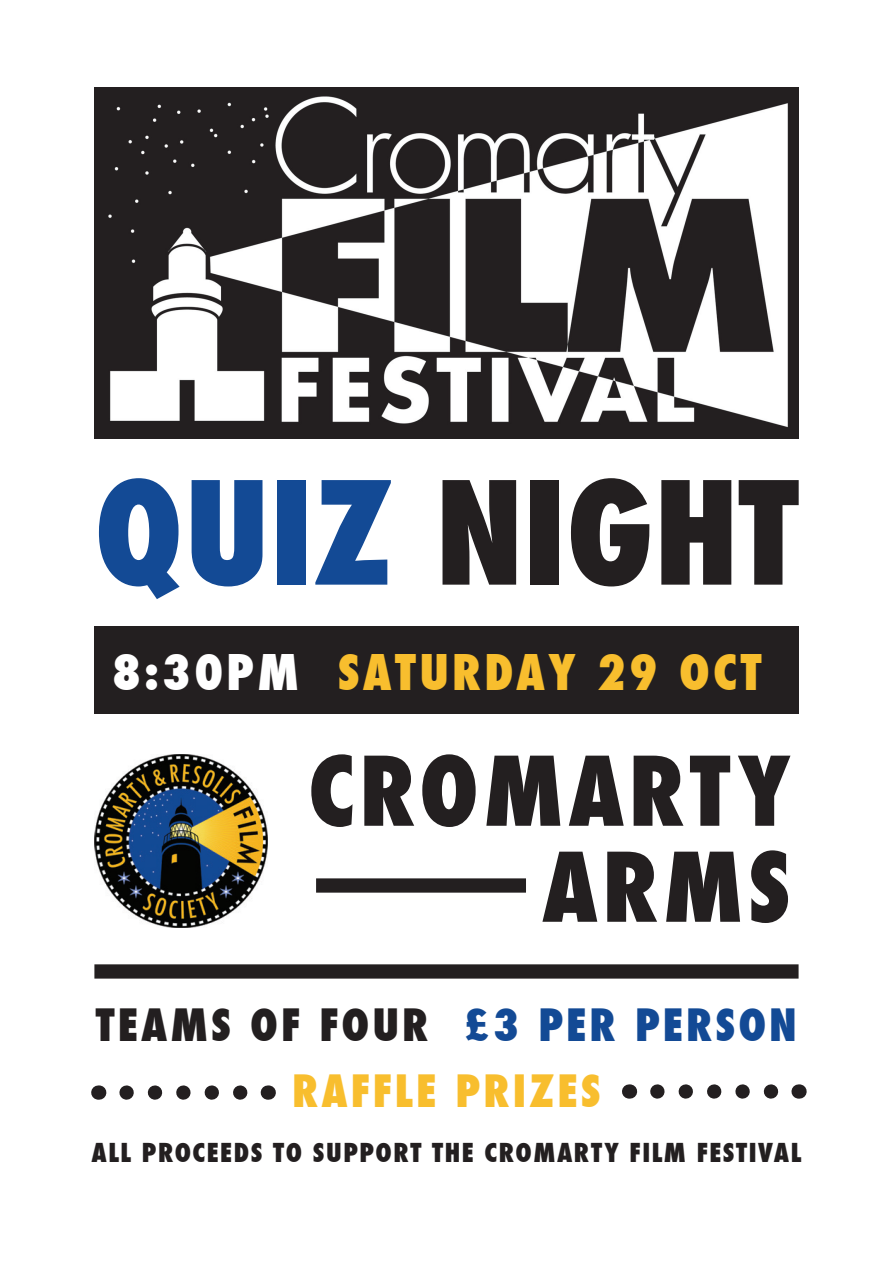
<style>
.page{position:relative;width:893px;height:1263px;background:#fff}
.page>*{position:absolute;margin:0;border:0;box-sizing:border-box;transform-origin:0 0}
.t1{font:800 condensed 138.75px "Futura";color:#231f20}
.t2{font:800 condensed 93px "Futura";letter-spacing:.05em;color:#231f20}
.t3{font:800 condensed 48px "Futura";letter-spacing:.07em;color:#f8be2e}
.t4{font:800 condensed 43.5px "Futura";letter-spacing:.07em;color:#231f20}
.t5{font:800 condensed 43.5px "Futura";letter-spacing:.07em;color:#f8be2e}
.t6{font:800 condensed 25.5px "Futura";letter-spacing:.06em;color:#231f20}
.s1{color:#134a95}
.s2{color:#fff}
</style>
<div class="page">
<img style="left:94px;top:87px;width:705px;height:351px">
<img style="left:94px;top:754px;width:174px;height:173px">
<div style="left:94px;top:626px;width:705px;height:88px;background:#231f20"></div>
<div style="left:316px;top:878px;width:210px;height:15px;background:#231f20"></div>
<svg style="left:657px;top:1084px;width:122px;height:15px"></svg>
<svg style="left:629px;top:1084px;width:1px;height:15px"></svg>
<svg style="left:799px;top:1084px;width:1px;height:15px"></svg>
<div style="left:94px;top:964px;width:705px;height:14px;background:#231f20"></div>
<svg style="left:127px;top:1085px;width:121px;height:15px"></svg>
<svg style="left:98px;top:1085px;width:1px;height:15px"></svg>
<svg style="left:268px;top:1085px;width:1px;height:15px"></svg>
<p class="t1" style="left:94px;top:439px;width:706px"><span class="s1">QUIZ</span> NIGHT</p>
<p class="t3" style="left:112px;top:639px;width:651px"><span class="s2">8:30PM</span> SATURDAY 29 OCT</p>
<p class="t2" style="left:308px;top:728px;width:484px">CROMARTY</p>
<p class="t2" style="left:542px;top:824px;width:250px">ARMS</p>
<p class="t4" style="left:96px;top:995px;width:702px">TEAMS OF FOUR <span class="s1">£3 PER PERSON</span></p>
<p class="t5" style="left:292px;top:1061px;width:310px">RAFFLE PRIZES</p>
<p class="t6" style="left:91px;top:1135px;width:711px">ALL PROCEEDS TO SUPPORT THE CROMARTY FILM FESTIVAL</p>
</div>
